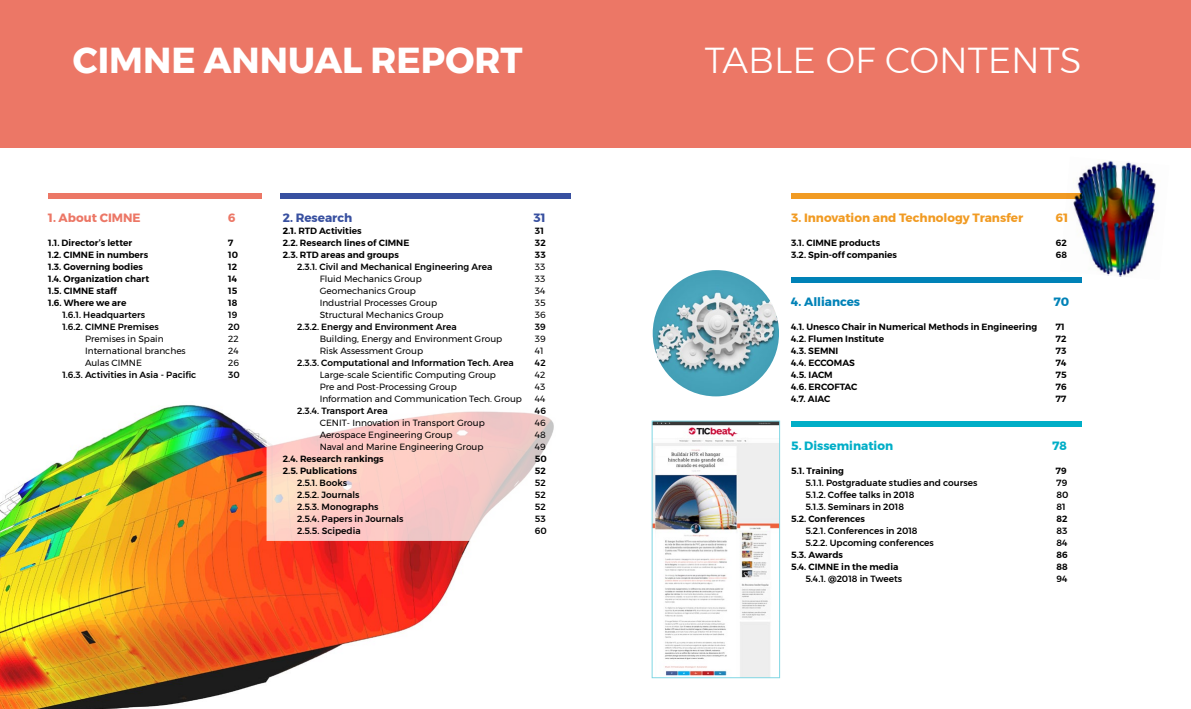
<style>
.page{position:relative;width:1191px;height:709px;background:#fff}
.page>*{position:absolute;margin:0;border:0;box-sizing:border-box;transform-origin:0 0}
._02titulo{font:700 36px "Montserrat";color:#fff}
._02titulo-2{font:300 36px "Montserrat";color:#fff}
._03subtitulos{font:700 12px "Montserrat";color:#f19b23}
._03subtitulos-2{font:700 12px "Montserrat";color:#00aec7}
._03subtitulos-3{font:700 12px "Montserrat";color:#ec7766}
._03subtitulos-4{font:700 12px "Montserrat";color:#0082b7}
._03subtitulos-5{font:700 12px "Montserrat";color:#3850a0}
.t1{font:600 9px "Montserrat";color:#000}
.t2{font:500 9px "Montserrat";color:#000}
.t3{font:9px "Montserrat";color:#000}
.s1{font-weight:700}
</style>
<div class="page">
<img style="left:0;top:483px;width:470px;height:226px">
<svg style="left:25px;top:193px;width:529px;height:348px"></svg>
<div style="left:0;top:0;width:595px;height:147px;background:#ec7766"></div>
<div style="left:595px;top:0;width:596px;height:147px;background:#ec7766"></div>
<div style="left:791px;top:193px;width:290px;height:6px;background:#f19b23"></div>
<div style="left:791px;top:277px;width:290px;height:6px;background:#0082b7"></div>
<div style="left:791px;top:421px;width:290px;height:6px;background:#00aec7"></div>
<div style="left:281px;top:193px;width:290px;height:6px;background:#3850a0"></div>
<div style="left:48px;top:193px;width:213px;height:6px;background:#ec7766"></div>
<img style="left:654px;top:423px;width:124px;height:253px">
<div style="left:652px;top:421px;width:128px;height:257px;border:1px solid #80d6e3"></div>
<img style="left:652px;top:270px;width:127px;height:126px;border-radius:63px">
<img style="left:1073px;top:160px;width:83px;height:120px">
<p class="_02titulo" style="left:73px;top:31px;width:451px">CIMNE ANNUAL REPORT</p>
<p class="_02titulo-2" style="left:705px;top:33px;width:378px">TABLE OF CONTENTS</p>
<p class="_03subtitulos-3" style="left:48px;top:208px;width:94px">1. About CIMNE</p>
<p class="_03subtitulos-3" style="left:228px;top:208px;width:9px">6</p>
<p class="t1" style="left:48px;top:236px;width:86px">1.1. Director’s letter</p>
<p class="t1" style="left:228px;top:236px;width:7px">7</p>
<p class="t1" style="left:48px;top:248px;width:101px">1.2. CIMNE in numbers</p>
<p class="t1" style="left:228px;top:248px;width:11px">10</p>
<p class="t1" style="left:48px;top:260px;width:96px">1.3. Governing bodies</p>
<p class="t1" style="left:228px;top:260px;width:10px">12</p>
<p class="t1" style="left:48px;top:272px;width:102px">1.4. Organization chart</p>
<p class="t1" style="left:228px;top:272px;width:10px">14</p>
<p class="t1" style="left:48px;top:284px;width:70px">1.5. CIMNE staff</p>
<p class="t1" style="left:228px;top:284px;width:11px">15</p>
<p class="t1" style="left:48px;top:296px;width:80px">1.6. Where we are</p>
<p class="t1" style="left:228px;top:296px;width:11px">18</p>
<p class="t2" style="left:62px;top:308px;width:84px">1.6.1. Headquarters</p>
<p class="t2" style="left:228px;top:308px;width:11px">19</p>
<p class="t2" style="left:62px;top:320px;width:98px">1.6.2. CIMNE Premises</p>
<p class="t2" style="left:228px;top:320px;width:13px">20</p>
<p class="t3" style="left:85px;top:332px;width:80px">Premises in Spain</p>
<p class="t3" style="left:228px;top:332px;width:12px">22</p>
<p class="t3" style="left:85px;top:344px;width:102px">International branches</p>
<p class="t3" style="left:228px;top:344px;width:12px">24</p>
<p class="t3" style="left:85px;top:356px;width:58px">Aulas CIMNE</p>
<p class="t3" style="left:228px;top:356px;width:12px">26</p>
<p class="t2" style="left:62px;top:368px;width:135px">1.6.3. Activities in Asia - Pacific</p>
<p class="t2" style="left:228px;top:368px;width:13px">30</p>
<p class="_03subtitulos-5" style="left:283px;top:208px;width:71px">2. Research</p>
<p class="_03subtitulos-5" style="left:533px;top:208px;width:14px">31</p>
<p class="t1" style="left:283px;top:224px;width:80px"><span class="s1">2.1.</span> RTD Activities</p>
<p class="t1" style="left:535px;top:224px;width:10px">31</p>
<p class="t1" style="left:283px;top:236px;width:128px">2.2. Research lines of CIMNE</p>
<p class="t1" style="left:535px;top:236px;width:12px">32</p>
<p class="t1" style="left:283px;top:248px;width:117px">2.3. RTD areas and groups</p>
<p class="t1" style="left:535px;top:248px;width:12px">33</p>
<p class="t2" style="left:297px;top:260px;width:197px">2.3.1. Civil and Mechanical Engineering Area</p>
<p class="t3" style="left:535px;top:260px;width:12px">33</p>
<p class="t3" style="left:320px;top:272px;width:104px">Fluid Mechanics Group</p>
<p class="t3" style="left:535px;top:272px;width:12px">33</p>
<p class="t3" style="left:320px;top:284px;width:98px">Geomechanics Group</p>
<p class="t3" style="left:535px;top:284px;width:12px">34</p>
<p class="t3" style="left:320px;top:296px;width:119px">Industrial Processes Group</p>
<p class="t3" style="left:535px;top:296px;width:12px">35</p>
<p class="t3" style="left:320px;top:308px;width:125px">Structural Mechanics Group</p>
<p class="t3" style="left:535px;top:308px;width:12px">36</p>
<p class="t2" style="left:297px;top:320px;width:161px">2.3.2. Energy and Environment Area</p>
<p class="t2" style="left:535px;top:320px;width:13px">39</p>
<p class="t3" style="left:320px;top:332px;width:184px">Building, Energy and Environment Group</p>
<p class="t3" style="left:535px;top:332px;width:12px">39</p>
<p class="t3" style="left:320px;top:344px;width:105px">Risk Assessment Group</p>
<p class="t3" style="left:535px;top:344px;width:10px">41</p>
<p class="t2" style="left:297px;top:356px;width:218px">2.3.3. Computational and Information Tech. Area</p>
<p class="t2" style="left:535px;top:356px;width:12px">42</p>
<p class="t3" style="left:320px;top:368px;width:178px">Large-scale Scientific Computing Group</p>
<p class="t3" style="left:535px;top:368px;width:12px">42</p>
<p class="t3" style="left:320px;top:380px;width:139px">Pre and Post-Processing Group</p>
<p class="t3" style="left:535px;top:380px;width:12px">43</p>
<p class="t3" style="left:320px;top:392px;width:204px">Information and Communication Tech. Group</p>
<p class="t3" style="left:535px;top:392px;width:12px">44</p>
<p class="t2" style="left:297px;top:404px;width:92px">2.3.4. Transport Area</p>
<p class="t2" style="left:535px;top:404px;width:13px">46</p>
<p class="t3" style="left:320px;top:416px;width:167px">CENIT- Innovation in Transport Group</p>
<p class="t3" style="left:535px;top:416px;width:13px">46</p>
<p class="t3" style="left:320px;top:428px;width:134px">Aerospace Engineering Group</p>
<p class="t3" style="left:535px;top:428px;width:13px">48</p>
<p class="t3" style="left:320px;top:440px;width:165px">Naval and Marine Engineering Group</p>
<p class="t3" style="left:535px;top:440px;width:13px">49</p>
<p class="t1" style="left:283px;top:452px;width:102px">2.4. Research rankings</p>
<p class="t1" style="left:535px;top:452px;width:13px">50</p>
<p class="t1" style="left:283px;top:464px;width:76px">2.5. Publications</p>
<p class="t1" style="left:535px;top:464px;width:12px">52</p>
<p class="t2" style="left:297px;top:476px;width:51px">2.5.1. Books</p>
<p class="t2" style="left:535px;top:476px;width:12px">52</p>
<p class="t2" style="left:297px;top:488px;width:64px">2.5.2. Journals</p>
<p class="t2" style="left:535px;top:488px;width:12px">52</p>
<p class="t2" style="left:297px;top:500px;width:83px">2.5.3. Monographs</p>
<p class="t2" style="left:535px;top:500px;width:12px">52</p>
<p class="t2" style="left:297px;top:512px;width:108px">2.5.4. Papers in Journals</p>
<p class="t2" style="left:535px;top:512px;width:12px">53</p>
<p class="t2" style="left:297px;top:524px;width:65px">2.5.5. Scipedia</p>
<p class="t2" style="left:535px;top:524px;width:14px">60</p>
<p class="_03subtitulos" style="left:791px;top:208px;width:233px">3. Innovation and Technology Transfer</p>
<p class="_03subtitulos" style="left:1056px;top:208px;width:14px">61</p>
<p class="t1" style="left:791px;top:236px;width:91px">3.1. CIMNE products</p>
<p class="t1" style="left:1056px;top:236px;width:13px">62</p>
<p class="t1" style="left:791px;top:248px;width:107px">3.2. Spin-off companies</p>
<p class="t1" style="left:1056px;top:248px;width:13px">68</p>
<p class="_03subtitulos-4" style="left:791px;top:292px;width:70px">4. Alliances</p>
<p class="_03subtitulos-4" style="left:1054px;top:292px;width:17px">70</p>
<p class="t1" style="left:791px;top:320px;width:247px">4.1. Unesco Chair in Numerical Methods in Engineering</p>
<p class="t1" style="left:1056px;top:320px;width:10px">71</p>
<p class="t1" style="left:791px;top:332px;width:94px">4.2. Flumen Institute</p>
<p class="t1" style="left:1056px;top:332px;width:12px">72</p>
<p class="t1" style="left:791px;top:344px;width:49px">4.3. SEMNI</p>
<p class="t1" style="left:1056px;top:344px;width:12px">73</p>
<p class="t1" style="left:791px;top:356px;width:65px">4.4. ECCOMAS</p>
<p class="t1" style="left:1056px;top:356px;width:12px">74</p>
<p class="t1" style="left:791px;top:368px;width:43px">4.5. IACM</p>
<p class="t1" style="left:1056px;top:368px;width:12px">75</p>
<p class="t1" style="left:791px;top:380px;width:68px">4.6. ERCOFTAC</p>
<p class="t1" style="left:1056px;top:380px;width:12px">76</p>
<p class="t1" style="left:791px;top:392px;width:41px">4.7. AIAC</p>
<p class="t1" style="left:1056px;top:392px;width:12px">77</p>
<p class="_03subtitulos-2" style="left:791px;top:436px;width:103px">5. Dissemination</p>
<p class="_03subtitulos-2" style="left:1052px;top:436px;width:16px">78</p>
<p class="t1" style="left:791px;top:464px;width:54px">5.1. Training</p>
<p class="t1" style="left:1056px;top:464px;width:12px">79</p>
<p class="t2" style="left:805px;top:476px;width:173px">5.1.1. Postgraduate studies and courses</p>
<p class="t2" style="left:1056px;top:476px;width:12px">79</p>
<p class="t2" style="left:805px;top:488px;width:110px">5.1.2. Coffee talks in 2018</p>
<p class="t2" style="left:1056px;top:488px;width:14px">80</p>
<p class="t2" style="left:805px;top:500px;width:100px">5.1.3. Seminars in 2018</p>
<p class="t2" style="left:1056px;top:500px;width:11px">81</p>
<p class="t1" style="left:791px;top:512px;width:75px">5.2. Conferences</p>
<p class="t1" style="left:1056px;top:512px;width:13px">82</p>
<p class="t2" style="left:805px;top:524px;width:114px">5.2.1. Conferences in 2018</p>
<p class="t2" style="left:1056px;top:524px;width:13px">83</p>
<p class="t2" style="left:805px;top:536px;width:130px">5.2.2. Upcoming conferences</p>
<p class="t2" style="left:1056px;top:536px;width:13px">84</p>
<p class="t1" style="left:791px;top:548px;width:53px">5.3. Awards</p>
<p class="t1" style="left:1056px;top:548px;width:13px">86</p>
<p class="t1" style="left:791px;top:560px;width:109px">5.4. CIMNE in the media</p>
<p class="t1" style="left:1056px;top:560px;width:13px">88</p>
<p class="t2" style="left:805px;top:572px;width:98px">5.4.1. @2018 in Tweets</p>
<p class="t2" style="left:1056px;top:572px;width:13px">94</p>
</div>
